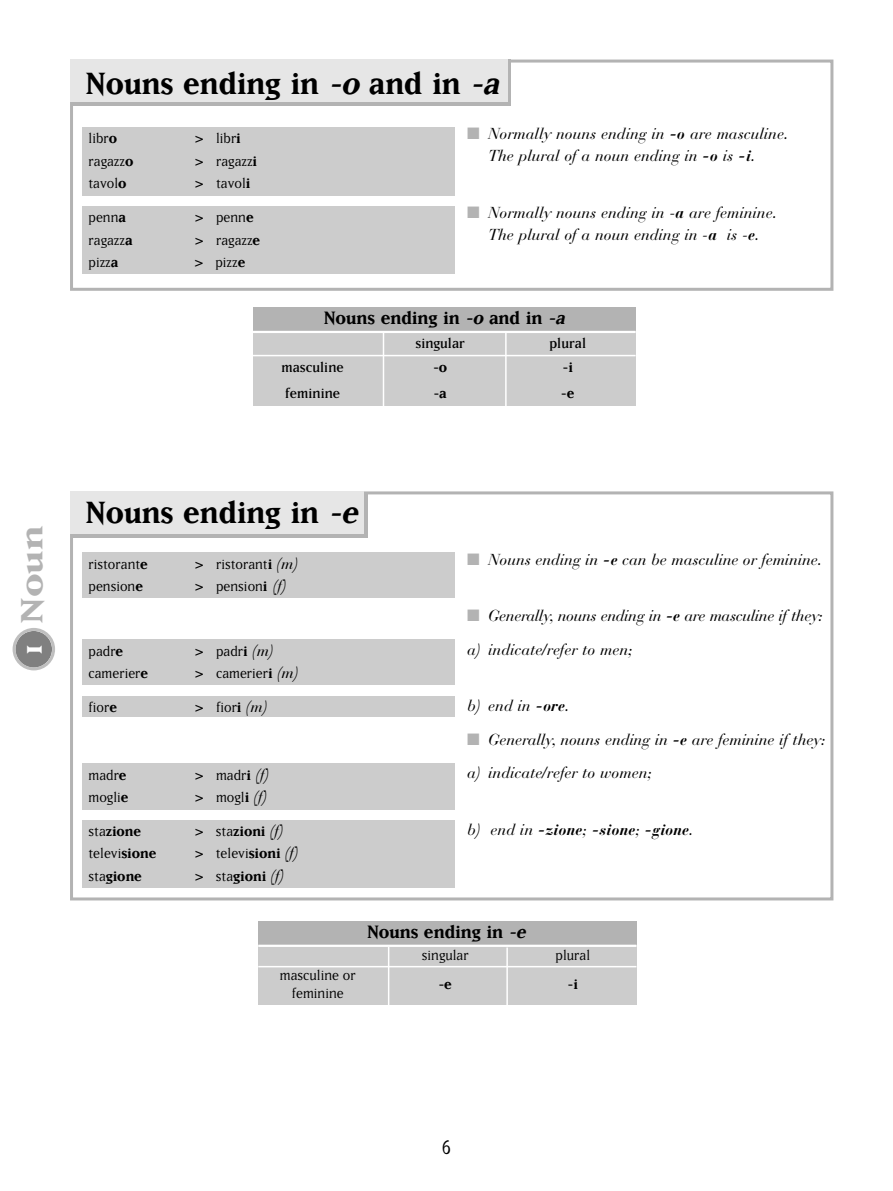
<style>
.page{position:relative;width:893px;height:1191px;background:#fff}
.page>*{position:absolute;margin:0;border:0;box-sizing:border-box;transform-origin:0 0}
.t1{font:700 36px "Matrix";color:#000}
.t2{font:700 36px "Matrix";color:#b3b3b3;scale:1.3 1}
.t3{font:700 34.5px "Matrix";color:#fff}
.t4{font:700 21px "Matrix";color:#000}
.t5{font:21px "Myriad Tilt";color:#000}
.t6{font:16.5px "Matrix";color:#000}
.t7{font:700 16.5px "Matrix";color:#000}
.t8{font:16.5px "Matrix";color:#000}
.t9{font:15.75px/22.5px "Bauer Bodoni Italic Os F";color:#000}
.t10{font:15.75px/33.8px "Bauer Bodoni Italic Os F";letter-spacing:-.02em;color:#000}
.t11{font:15.75px "Bauer Bodoni Bold Italic Os F";color:#000}
.s1{font-style:italic}
.s2{font-weight:700}
.s3{color:#b3b3b3}
.s4{font-family:"Bauer Bodoni Bold Italic Os F"}
.s5{font-family:"Bauer Bodoni Italic Os F";font-size:15.75px}
.s6{font-weight:400}
.s7{font-family:"Bauer Bodoni Italic Os F";font-weight:400;font-size:15.75px}
.s8{font-family:"Bauer Bodoni Italic Os F"}
</style>
<div class="page">
<div style="left:70px;top:60px;width:763px;height:231px;border:3px solid #b3b3b3"></div>
<div style="left:71px;top:60px;width:440px;height:46px;background:#b3b3b3"></div>
<div style="left:70px;top:60px;width:437px;height:42px;background:#e6e6e6"></div>
<div style="left:70px;top:491px;width:763px;height:409px;border:3px solid #b3b3b3"></div>
<div style="left:72px;top:493px;width:296px;height:44px;background:#b3b3b3"></div>
<div style="left:70px;top:491px;width:294px;height:43px;background:#e6e6e6"></div>
<div style="left:253px;top:329px;width:383px;height:77px;background:#ccc"></div>
<div style="left:253px;top:307px;width:383px;height:24px;background:#b3b3b3"></div>
<hr style="left:253px;top:331px;width:383px;height:2px;background:#fff">
<hr style="left:253px;top:355px;width:383px;height:1px;background:#fff">
<hr style="left:383px;top:333px;width:1px;height:77px;background:#fff">
<hr style="left:505px;top:332px;width:2px;height:80px;background:#fff">
<div style="left:258px;top:933px;width:379px;height:71px;background:#ccc"></div>
<div style="left:258px;top:921px;width:378px;height:24px;background:#b3b3b3"></div>
<hr style="left:258px;top:944px;width:378px;height:3px;background:#fff">
<hr style="left:258px;top:966px;width:378px;height:1px;background:#fff">
<hr style="left:388px;top:946px;width:1px;height:60px;background:#fff">
<hr style="left:506px;top:947px;width:2px;height:59px;background:#fff">
<div style="left:83px;top:127px;width:372px;height:69px;background:#ccc"></div>
<div style="left:83px;top:206px;width:372px;height:67px;background:#ccc"></div>
<div style="left:83px;top:552px;width:372px;height:46px;background:#ccc"></div>
<div style="left:83px;top:639px;width:372px;height:46px;background:#ccc"></div>
<div style="left:83px;top:696px;width:372px;height:20px;background:#ccc"></div>
<div style="left:83px;top:763px;width:372px;height:46px;background:#ccc"></div>
<div style="left:83px;top:820px;width:372px;height:67px;background:#ccc"></div>
<svg style="left:13px;top:628px;width:42px;height:42px"></svg>
<h1 class="t2" style="left:20px;top:623px;width:77px;rotate:-90deg">Noun</h1>
<h2 class="t3" style="left:20px;top:655px;width:12px;rotate:-90deg">1</h2>
<h1 class="t1" style="left:86px;top:71px;width:421px">Nouns ending in <span class="s1">-o</span>and in <span class="s1">-a</span></h1>
<p class="t6" style="left:89px;top:131px;width:30px">libr<span class="s2">o</span></p>
<p class="t6" style="left:216px;top:131px;width:26px">libr<span class="s2">i</span></p>
<p class="t6" style="left:89px;top:154px;width:46px">ragazz<span class="s2">o</span></p>
<p class="t6" style="left:216px;top:154px;width:42px">ragazz<span class="s2">i</span></p>
<p class="t6" style="left:89px;top:176px;width:40px">tavol<span class="s2">o</span></p>
<p class="t6" style="left:216px;top:176px;width:36px">tavol<span class="s2">i</span></p>
<p class="t6" style="left:89px;top:210px;width:39px">penn<span class="s2">a</span></p>
<p class="t6" style="left:216px;top:210px;width:39px">penn<span class="s2">e</span></p>
<p class="t6" style="left:89px;top:233px;width:46px">ragazz<span class="s2">a</span></p>
<p class="t6" style="left:216px;top:233px;width:46px">ragazz<span class="s2">e</span></p>
<p class="t6" style="left:89px;top:255px;width:31px">pizz<span class="s2">a</span></p>
<p class="t6" style="left:215px;top:255px;width:31px">pizz<span class="s2">e</span></p>
<p class="t9" style="left:488px;top:124px;width:302px;text-indent:-21px"><span class="s3">■</span> Normally nouns ending in <span class="s4">-o</span> are masculine.<br>The plural of a noun ending in <span class="s4">-o</span> is <span class="s4">-i</span>.</p>
<p class="t9" style="left:467px;top:203px;width:312px;text-align:center"><span class="s3">■</span> Normally nouns ending in -<span class="s4">a</span> are feminine.<br>The plural of a noun ending in -<span class="s4">a</span> is -<span class="s4">e</span>.</p>
<h3 class="t4" style="left:324px;top:311px;width:246px">Nouns ending in <span class="s1">-o</span>and in <span class="s1">-a</span></h3>
<p class="t8" style="left:416px;top:336px;width:51px">singular</p>
<p class="t8" style="left:549px;top:336px;width:38px">plural</p>
<p class="t8" style="left:282px;top:360px;width:64px">masculine</p>
<p class="t7" style="left:433px;top:362px;width:15px">-o</p>
<p class="t7" style="left:563px;top:362px;width:11px">-i</p>
<p class="t8" style="left:285px;top:385px;width:57px">feminine</p>
<p class="t7" style="left:434px;top:387px;width:15px">-a</p>
<p class="t7" style="left:561px;top:387px;width:15px">-e</p>
<h1 class="t1" style="left:86px;top:500px;width:280px">Nouns ending in <span class="s1">-e</span></h1>
<p class="t6" style="left:89px;top:556px;width:61px">ristorant<span class="s2">e</span></p>
<p class="t6" style="left:216px;top:556px;width:84px">ristorant<span class="s2">i</span> <span class="s5">(m)</span></p>
<p class="t6" style="left:89px;top:579px;width:56px">pension<span class="s2">e</span></p>
<p class="t6" style="left:216px;top:579px;width:72px">pension<span class="s2">i</span> <span class="s5">(f)</span></p>
<p class="t6" style="left:89px;top:643px;width:36px">padr<span class="s2">e</span></p>
<p class="t6" style="left:216px;top:643px;width:60px">padr<span class="s2">i</span> <span class="s5">(m)</span></p>
<p class="t6" style="left:89px;top:666px;width:61px">camerier<span class="s2">e</span></p>
<p class="t6" style="left:216px;top:666px;width:85px">camerier<span class="s2">i</span> <span class="s5">(m)</span></p>
<p class="t6" style="left:89px;top:700px;width:30px">fior<span class="s2">e</span></p>
<p class="t6" style="left:216px;top:700px;width:53px">fior<span class="s2">i</span> <span class="s5">(m)</span></p>
<p class="t6" style="left:89px;top:767px;width:40px">madr<span class="s2">e</span></p>
<p class="t6" style="left:216px;top:767px;width:55px">madr<span class="s2">i</span> <span class="s5">(f)</span></p>
<p class="t6" style="left:89px;top:790px;width:41px">mogli<span class="s2">e</span></p>
<p class="t6" style="left:216px;top:790px;width:53px">mogl<span class="s2">i</span> <span class="s5">(f)</span></p>
<p class="t7" style="left:89px;top:825px;width:54px"><span class="s6">sta</span>zione</p>
<p class="t7" style="left:216px;top:825px;width:70px"><span class="s6">sta</span>zioni <span class="s7">(f)</span></p>
<p class="t6" style="left:89px;top:846px;width:69px">televi<span class="s2">sione</span></p>
<p class="t6" style="left:216px;top:846px;width:85px">televi<span class="s2">sioni</span> <span class="s5">(f)</span></p>
<p class="t7" style="left:89px;top:870px;width:55px"><span class="s6">sta</span>gione</p>
<p class="t7" style="left:216px;top:870px;width:70px"><span class="s6">sta</span>gioni <span class="s7">(f)</span></p>
<p class="t9" style="left:467px;top:549px;width:357px"><span class="s3">■</span> Nouns ending in <span class="s4">-e</span> can be masculine or feminine.</p>
<p class="t10" style="left:467px;top:600px;width:357px"><span class="s3">■</span> Generally, nouns ending in <span class="s4">-e</span> are masculine if they: a) indicate/refer to men;</p>
<p class="t9" style="left:467px;top:696px;width:104px">b) end in <span class="s4">-ore</span>.</p>
<p class="t9" style="left:467px;top:724px;width:360px;line-height:33.8px"><span class="s3">■</span> Generally, nouns ending in <span class="s4">-e</span> are feminine if they: a) indicate/refer to women;</p>
<p class="t11" style="left:467px;top:823px;width:228px"><span class="s8">b) end in</span> -zione<span class="s8">;</span> -sione<span class="s8">;</span> -gione<span class="s8">.</span></p>
<h3 class="t4" style="left:367px;top:924px;width:164px">Nouns ending in <span class="s1">-e</span></h3>
<p class="t6" style="left:280px;top:968px;width:77px">masculine or</p>
<p class="t6" style="left:292px;top:986px;width:53px">feminine</p>
<p class="t6" style="left:422px;top:948px;width:48px">singular</p>
<p class="t6" style="left:556px;top:948px;width:36px">plural</p>
<p class="t7" style="left:439px;top:979px;width:15px">-e</p>
<p class="t7" style="left:568px;top:979px;width:11px">-i</p>
<h3 class="t5" style="left:442px;top:1139px;width:10px">6</h3>
</div>
